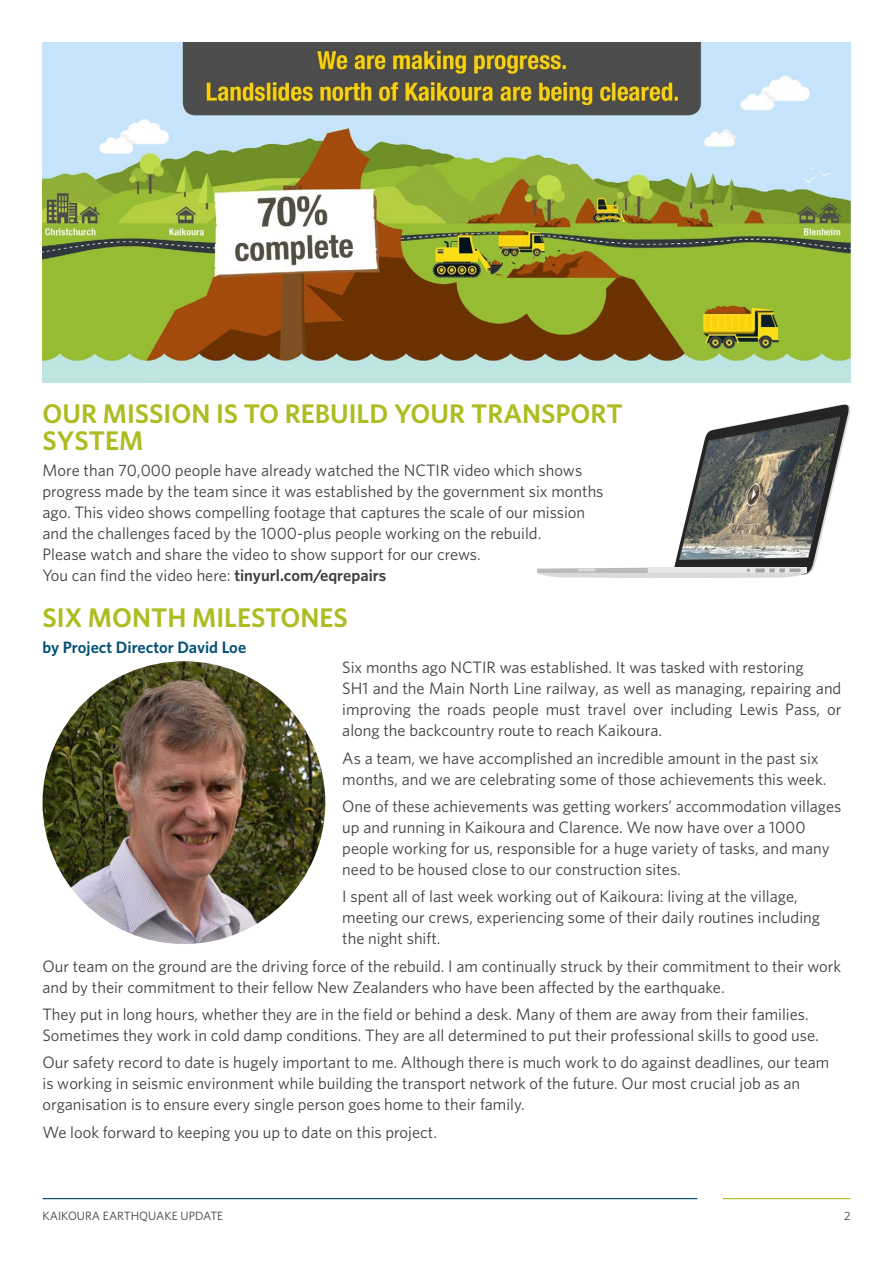
<style>
.page{position:relative;width:893px;height:1263px;background:#fff}
.page>*{position:absolute;margin:0;border:0;box-sizing:border-box;transform-origin:0 0}
.subtitle{font:600 27px/27px "Whitney";color:#aebc21}
.body{font:16.5px/21px "Whitney";color:#3e3e3f}
.subtitle-2{font:16.5px/21px "Whitney";color:#3e3e3f}
.subtitle-3{font:600 16.5px "Whitney";color:#004f76}
.t1{font:12px "Whitney";color:#3e3e3f}
.s1{font-weight:600}
</style>
<div class="page">
<hr style="left:43px;top:1198px;width:654px;height:1px;background:#00446a">
<hr style="left:723px;top:1198px;width:127px;height:1px;background:#aebc21">
<img style="left:43px;top:661px;width:282px;height:283px;border-radius:141px">
<img style="left:43px;top:43px;width:807px;height:340px">
<svg style="left:537px;top:404px;width:314px;height:174px"></svg>
<img style="left:679px;top:414px;width:161px;height:147px">
<p class="subtitle" style="left:43px;top:400px;width:582px">OUR MISSION IS TO REBUILD YOUR TRANSPORT<br>SYSTEM</p>
<p class="subtitle-2" style="left:43px;top:459px;width:562px">More than 70,000 people have already watched the NCTIR video which shows progress made by the team since it was established by the government six months ago. This video shows compelling footage that captures the scale of our mission and the challenges faced by the 1000-plus people working on the rebuild.<br>Please watch and share the video to show support for our crews.<br>You can find the video here: <span class="s1">tinyurl.com/eqrepairs</span></p>
<p class="subtitle" style="left:43px;top:604px;width:307px">SIX MONTH MILESTONES</p>
<p class="subtitle-3" style="left:43px;top:636px;width:205px">by Project Director David Loe</p>
<p class="body" style="left:342px;top:656px;width:501px">Six months ago NCTIR was established. It was tasked with restoring<br>SH1 and the Main North Line railway, as well as managing, repairing and improving the roads people must travel over including Lewis Pass, or along the backcountry route to reach Kaikoura.</p>
<p class="body" style="left:342px;top:747px;width:486px">As a team, we have accomplished an incredible amount in the past six months, and we are celebrating some of those achievements this week.</p>
<p class="body" style="left:342px;top:795px;width:501px">One of these achievements was getting workers’ accommodation villages up and running in Kaikoura and Clarence. We now have over a 1000 people working for us, responsible for a huge variety of tasks, and many need to be housed close to our construction sites.</p>
<p class="body" style="left:342px;top:886px;width:479px">I spent all of last week working out of Kaikoura: living at the village, meeting our crews, experiencing some of their daily routines including the night shift.</p>
<p class="body" style="left:43px;top:955px;width:800px">Our team on the ground are the driving force of the rebuild. I am continually struck by their commitment to their work and by their commitment to their fellow New Zealanders who have been affected by the earthquake.</p>
<p class="body" style="left:43px;top:1003px;width:778px">They put in long hours, whether they are in the field or behind a desk. Many of them are away from their families.<br>Sometimes they work in cold damp conditions. They are all determined to put their professional skills to good use.</p>
<p class="body" style="left:43px;top:1052px;width:788px">Our safety record to date is hugely important to me. Although there is much work to do against deadlines, our team is working in seismic environment while building the transport network of the future. Our most crucial job as an organisation is to ensure every single person goes home to their family.</p>
<p class="body" style="left:43px;top:1121px;width:396px">We look forward to keeping you up to date on this project.</p>
<p class="t1" style="left:43px;top:1208px;width:182px">KAIKOURA EARTHQUAKE UPDATE</p>
<p class="t1" style="left:844px;top:1208px;width:8px">2</p>
</div>
